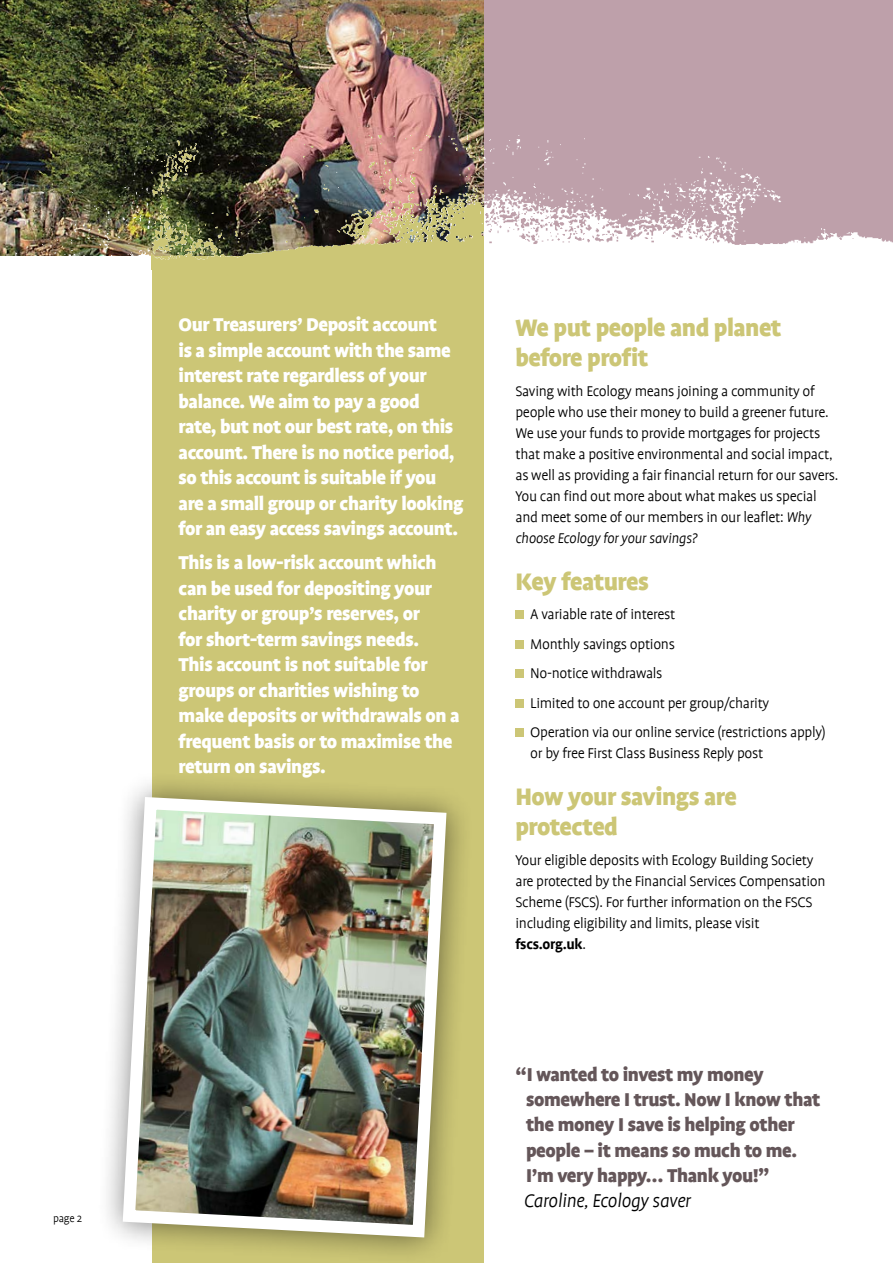
<style>
.page{position:relative;width:893px;height:1263px;background:#fff}
.page>*{position:absolute;margin:0;border:0;box-sizing:border-box;transform-origin:0 0}
.t1{font:900 27px/30px "Profile";letter-spacing:-.02em;color:#ccc676}
.t2{font:900 21px/25.5px "Profile";letter-spacing:-.025em;color:#fff}
.t3{font:900 21px/25.2px "Profile";letter-spacing:-.02em;color:#645659}
.t4{font:300 15.9px/21px "Profile";letter-spacing:-.02em;color:#000}
.t5{font:300 12px "Profile";color:#000}
.s1{font-style:italic}
.s2{font-weight:700}
.s3{font-size:22.5px}
.s4{font-weight:300;font-style:italic;color:#000}
</style>
<div class="page">
<div style="left:152px;top:220px;width:332px;height:1043px;background:#ccc676"></div>
<div style="left:0;top:0;width:893px;height:255px;background:#bea0aa"></div>
<img style="left:0;top:0;width:484px;height:136px">
<img style="left:0;top:136px;width:893px;height:127px">
<img style="left:152px;top:136px;width:332px;height:127px">
<div style="left:515px;top:610px;width:9px;height:9px;background:#ccc676"></div>
<div style="left:515px;top:640px;width:9px;height:8px;background:#ccc676"></div>
<div style="left:515px;top:669px;width:9px;height:9px;background:#ccc676"></div>
<div style="left:515px;top:699px;width:9px;height:9px;background:#ccc676"></div>
<div style="left:515px;top:728px;width:9px;height:9px;background:#ccc676"></div>
<div style="left:96px;top:770px;width:378px;height:493px;background:#000;opacity:.5"></div>
<img style="left:116px;top:791px;width:337px;height:453px">
<p class="t5" style="left:53px;top:1212px;width:30px">page 2</p>
<p class="t2" style="left:179px;top:312px;width:286px">Our Treasurers’ Deposit account<br>is a simple account with the same interest rate regardless of your balance. We aim to pay a good<br>rate, but not our best rate, on this account. There is no notice period, so this account is suitable if you are a small group or charity looking for an easy access savings account.</p>
<p class="t2" style="left:179px;top:550px;width:283px">This is a low-risk account which can be used for depositing your charity or group’s reserves, or<br>for short-term savings needs.<br>This account is not suitable for groups or charities wishing to make deposits or withdrawals on a frequent basis or to maximise the return on savings.</p>
<h1 class="t1" style="left:515px;top:312px;width:268px">We put people and planet before profit</h1>
<p class="t4" style="left:515px;top:380px;width:325px">Saving with Ecology means joining a community of people who use their money to build a greener future.<br>We use your funds to provide mortgages for projects that make a positive environmental and social impact, as well as providing a fair financial return for our savers.<br>You can find out more about what makes us special and meet some of our members in our leaflet: <span class="s1">Why choose Ecology for your savings?</span></p>
<h1 class="t1" style="left:515px;top:566px;width:135px">Key features</h1>
<p class="t4" style="left:530px;top:600px;width:297px;line-height:29.5px">A variable rate of interest<br>Monthly savings options<br>No-notice withdrawals<br>Limited to one account per group/charity Operation via our online service (restrictions apply)</p>
<p class="t4" style="left:530px;top:743px;width:235px">or by free First Class Business Reply post</p>
<h1 class="t1" style="left:515px;top:781px;width:223px">How your savings are protected</h1>
<p class="t4" style="left:515px;top:849px;width:312px">Your eligible deposits with Ecology Building Society are protected by the Financial Services Compensation Scheme (FSCS). For further information on the FSCS including eligibility and limits, please visit <span class="s2">fscs.org.uk</span>.</p>
<h2 class="t3" style="left:524px;top:1061px;width:298px;text-indent:-9px"><span class="s3">“</span>I wanted to invest my money somewhere I trust. Now I know that the money I save is helping other people – it means so much to me.<br>I’m very happy… Thank you!<span class="s3">”<br></span><span class="s4">Caroline, Ecology saver</span></h2>
</div>
